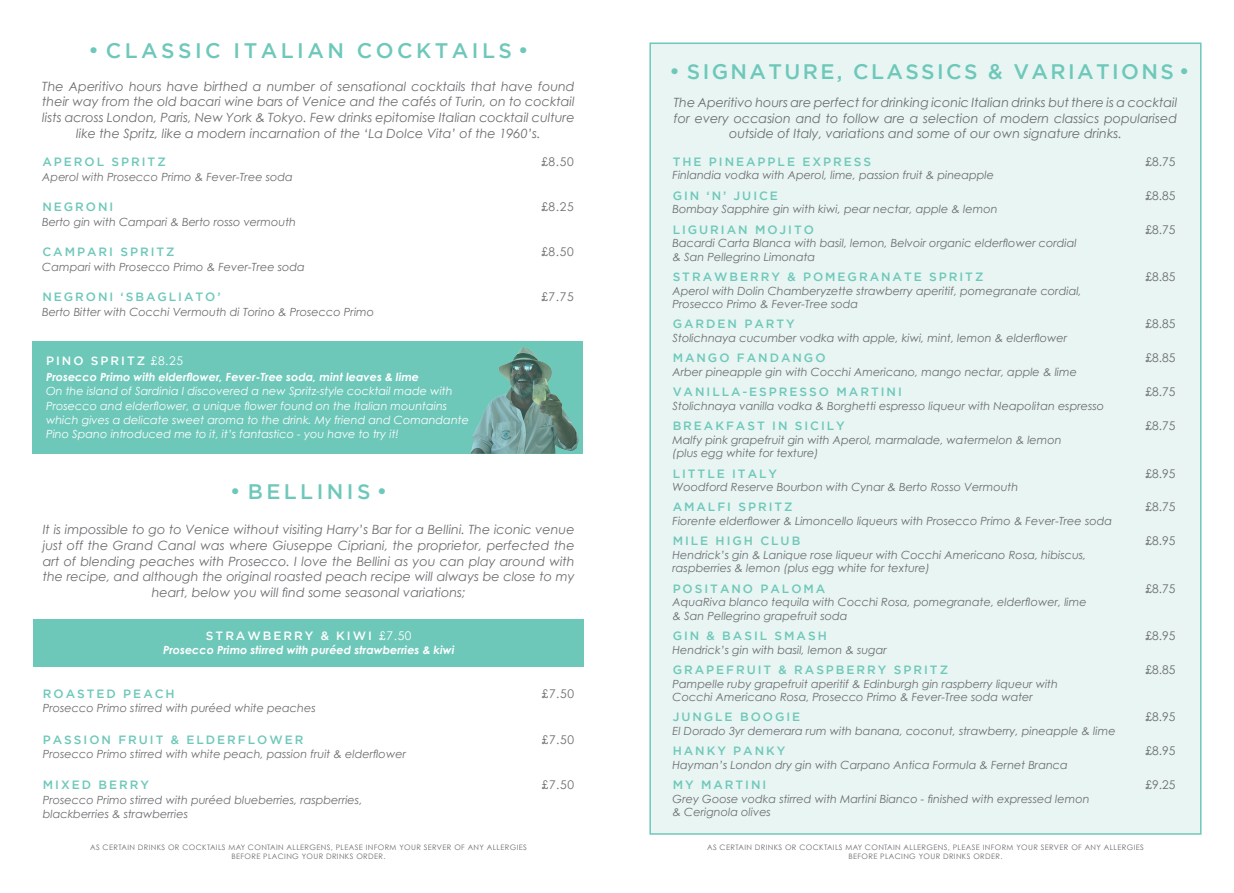
<style>
.page{position:relative;width:1234px;height:893px;background:#fff}
.page>*{position:absolute;margin:0;border:0;box-sizing:border-box;transform-origin:0 0}
.t1{font:500 21px "Gotham";letter-spacing:.165em;color:#6ec8ba}
.t2{font:500 21px "Gotham";letter-spacing:.115em;color:#6ec8ba}
.t3{font:italic 12.75px/15.8px "Century Gothic";color:#6c6d70;text-align:center}
.t4{font:500 12px "Gotham";letter-spacing:.165em;color:#6ec8ba}
.t5{font:12px "Century Gothic";color:#6c6d70}
.t6{font:500 12px "Gotham";letter-spacing:.165em;color:#fff}
.t7{font:italic 11.25px "Century Gothic";color:#6c6d70}
.t8{font:italic 11.25px "Century Gothic";color:#fff}
.t9{font:italic 700 11.25px "Century Gothic";color:#fff}
.t10{font:7.5px "Century Gothic";letter-spacing:.05em;color:#6c6d70}
.s1{font-family:"Century Gothic";font-weight:400}
</style>
<div class="page">
<div style="left:33px;top:619px;width:550px;height:48px;background:#6ec8ba"></div>
<div style="left:649px;top:43px;width:552px;height:792px;background:#e8f5f3;border:2px solid #6ec8ba"></div>
<div style="left:32px;top:341px;width:550px;height:113px;background:#6ec8ba"></div>
<img style="left:470px;top:347px;width:109px;height:107px">
<p class="t1" style="left:88px;top:38px;width:441px"><sup>●</sup> CLASSIC ITALIAN COCKTAILS <sup>●</sup></p>
<p class="t3" style="left:42px;top:78px;width:533px">The Aperitivo hours have birthed a number of sensational cocktails that have found their way from the old bacari wine bars of Venice and the cafés of Turin, on to cocktail lists across London, Paris, New York &amp; Tokyo. Few drinks epitomise Italian cocktail culture like the Spritz, like a modern incarnation of the ‘La Dolce Vita’ of the 1960’s.</p>
<p class="t4" style="left:42px;top:155px;width:125px">APEROL SPRITZ</p>
<p class="t5" style="left:541px;top:154px;width:34px">£8.50</p>
<p class="t7" style="left:42px;top:170px;width:252px">Aperol with Prosecco Primo &amp; Fever-Tree soda</p>
<p class="t4" style="left:42px;top:200px;width:72px">NEGRONI</p>
<p class="t5" style="left:541px;top:199px;width:34px">£8.25</p>
<p class="t7" style="left:42px;top:215px;width:255px">Berto gin with Campari &amp; Berto rosso vermouth</p>
<p class="t4" style="left:42px;top:245px;width:134px">CAMPARI SPRITZ</p>
<p class="t5" style="left:541px;top:244px;width:34px">£8.50</p>
<p class="t7" style="left:42px;top:260px;width:264px">Campari with Prosecco Primo &amp; Fever-Tree soda</p>
<p class="t4" style="left:42px;top:290px;width:180px">NEGRONI ‘SBAGLIATO’</p>
<p class="t5" style="left:541px;top:289px;width:34px">£7.75</p>
<p class="t7" style="left:42px;top:305px;width:333px">Berto Bitter with Cocchi Vermouth di Torino &amp; Prosecco Primo</p>
<p class="t6" style="left:46px;top:354px;width:138px">PINO SPRITZ <span class="s1">£8.25</span></p>
<p class="t9" style="left:46px;top:370px;width:374px">Prosecco Primo with elderflower, Fever-Tree soda, mint leaves &amp; lime</p>
<p class="t8" style="left:46px;top:384px;width:408px">On the island of Sardinia I discovered a new Spritz-style cocktail made with</p>
<p class="t8" style="left:46px;top:399px;width:402px">Prosecco and elderflower, a unique flower found on the Italian mountains</p>
<p class="t8" style="left:46px;top:413px;width:424px">which gives a delicate sweet aroma to the drink. My friend and Comandante</p>
<p class="t8" style="left:46px;top:427px;width:354px">Pino Spano introduced me to it, it’s fantastico - you have to try it!</p>
<p class="t1" style="left:230px;top:480px;width:158px"><sup>●</sup> BELLINIS <sup>●</sup></p>
<p class="t3" style="left:43px;top:522px;width:533px">It is impossible to go to Venice without visiting Harry’s Bar for a Bellini. The iconic venue just off the Grand Canal was where Giuseppe Cipriani, the proprietor, perfected the art of blending peaches with Prosecco. I love the Bellini as you can play around with the recipe, and although the original roasted peach recipe will always be close to my heart, below you will find some seasonal variations;</p>
<p class="t6" style="left:206px;top:629px;width:207px">STRAWBERRY &amp; KIWI <span class="s1">£7.50</span></p>
<p class="t9" style="left:163px;top:643px;width:293px">Prosecco Primo stirred with puréed strawberries &amp; kiwi</p>
<p class="t4" style="left:43px;top:687px;width:133px">ROASTED PEACH</p>
<p class="t5" style="left:541px;top:686px;width:34px">£7.50</p>
<p class="t7" style="left:43px;top:701px;width:274px">Prosecco Primo stirred with puréed white peaches</p>
<p class="t4" style="left:43px;top:732px;width:262px">PASSION FRUIT &amp; ELDERFLOWER</p>
<p class="t5" style="left:541px;top:732px;width:34px">£7.50</p>
<p class="t7" style="left:43px;top:747px;width:365px">Prosecco Primo stirred with white peach, passion fruit &amp; elderflower</p>
<p class="t4" style="left:43px;top:778px;width:108px">MIXED BERRY</p>
<p class="t5" style="left:541px;top:778px;width:34px">£7.50</p>
<p class="t7" style="left:43px;top:793px;width:321px">Prosecco Primo stirred with puréed blueberries, raspberries,</p>
<p class="t7" style="left:43px;top:807px;width:147px">blackberries &amp; strawberries</p>
<p class="t10" style="left:90px;top:842px;width:438px">AS CERTAIN DRINKS OR COCKTAILS MAY CONTAIN ALLERGENS, PLEASE INFORM YOUR SERVER OF ANY ALLERGIES</p>
<p class="t10" style="left:231px;top:851px;width:155px">BEFORE PLACING YOUR DRINKS ORDER.</p>
<p class="t2" style="left:669px;top:59px;width:521px"><sup>●</sup> SIGNATURE, CLASSICS &amp; VARIATIONS <sup>●</sup></p>
<p class="t3" style="left:673px;top:94px;width:505px">The Aperitivo hours are perfect for drinking iconic Italian drinks but there is a cocktail for every occasion and to follow are a selection of modern classics popularised outside of Italy, variations and some of our own signature drinks.</p>
<p class="t4" style="left:672px;top:155px;width:200px">THE PINEAPPLE EXPRESS</p>
<p class="t5" style="left:1145px;top:154px;width:31px">£8.75</p>
<p class="t7" style="left:672px;top:168px;width:323px">Finlandia vodka with Aperol, lime, passion fruit &amp; pineapple</p>
<p class="t4" style="left:672px;top:189px;width:107px">GIN ‘N’ JUICE</p>
<p class="t5" style="left:1145px;top:188px;width:31px">£8.85</p>
<p class="t7" style="left:672px;top:202px;width:326px">Bombay Sapphire gin with kiwi, pear nectar, apple &amp; lemon</p>
<p class="t4" style="left:672px;top:223px;width:143px">LIGURIAN MOJITO</p>
<p class="t5" style="left:1145px;top:222px;width:31px">£8.75</p>
<p class="t7" style="left:672px;top:236px;width:405px">Bacardi Carta Blanca with basil, lemon, Belvoir organic elderflower cordial</p>
<p class="t7" style="left:672px;top:250px;width:144px">&amp; San Pellegrino Limonata</p>
<p class="t4" style="left:672px;top:270px;width:312px">STRAWBERRY &amp; POMEGRANATE SPRITZ</p>
<p class="t5" style="left:1145px;top:269px;width:31px">£8.85</p>
<p class="t7" style="left:672px;top:284px;width:410px">Aperol with Dolin Chamberyzette strawberry aperitif, pomegranate cordial,</p>
<p class="t7" style="left:672px;top:297px;width:187px">Prosecco Primo &amp; Fever-Tree soda</p>
<p class="t4" style="left:672px;top:317px;width:124px">GARDEN PARTY</p>
<p class="t5" style="left:1145px;top:317px;width:31px">£8.85</p>
<p class="t7" style="left:672px;top:331px;width:396px">Stolichnaya cucumber vodka with apple, kiwi, mint, lemon &amp; elderflower</p>
<p class="t4" style="left:672px;top:351px;width:154px">MANGO FANDANGO</p>
<p class="t5" style="left:1145px;top:351px;width:31px">£8.85</p>
<p class="t7" style="left:672px;top:365px;width:406px">Arber pineapple gin with Cocchi Americano, mango nectar, apple &amp; lime</p>
<p class="t4" style="left:672px;top:385px;width:230px">VANILLA-ESPRESSO MARTINI</p>
<p class="t5" style="left:1145px;top:385px;width:31px">£8.75</p>
<p class="t7" style="left:672px;top:399px;width:433px">Stolichnaya vanilla vodka &amp; Borghetti espresso liqueur with Neapolitan espresso</p>
<p class="t4" style="left:672px;top:419px;width:174px">BREAKFAST IN SICILY</p>
<p class="t5" style="left:1145px;top:418px;width:31px">£8.75</p>
<p class="t7" style="left:672px;top:433px;width:390px">Malfy pink grapefruit gin with Aperol, marmalade, watermelon &amp; lemon</p>
<p class="t7" style="left:672px;top:446px;width:148px">(plus egg white for texture)</p>
<p class="t4" style="left:672px;top:466px;width:106px">LITTLE ITALY</p>
<p class="t5" style="left:1145px;top:466px;width:31px">£8.95</p>
<p class="t7" style="left:672px;top:480px;width:347px">Woodford Reserve Bourbon with Cynar &amp; Berto Rosso Vermouth</p>
<p class="t4" style="left:672px;top:500px;width:121px">AMALFI SPRITZ</p>
<p class="t5" style="left:1145px;top:500px;width:31px">£8.75</p>
<p class="t7" style="left:672px;top:514px;width:441px">Fiorente elderflower &amp; Limoncello liqueurs with Prosecco Primo &amp; Fever-Tree soda</p>
<p class="t4" style="left:672px;top:534px;width:129px">MILE HIGH CLUB</p>
<p class="t5" style="left:1145px;top:534px;width:31px">£8.95</p>
<p class="t7" style="left:672px;top:548px;width:415px">Hendrick’s gin &amp; Lanique rose liqueur with Cocchi Americano Rosa, hibiscus,</p>
<p class="t7" style="left:672px;top:561px;width:259px">raspberries &amp; lemon (plus egg white for texture)</p>
<p class="t4" style="left:672px;top:582px;width:154px">POSITANO PALOMA</p>
<p class="t5" style="left:1145px;top:581px;width:31px">£8.75</p>
<p class="t7" style="left:672px;top:595px;width:415px">AquaRiva blanco tequila with Cocchi Rosa, pomegranate, elderflower, lime</p>
<p class="t7" style="left:672px;top:609px;width:176px">&amp; San Pellegrino grapefruit soda</p>
<p class="t4" style="left:672px;top:629px;width:156px">GIN &amp; BASIL SMASH</p>
<p class="t5" style="left:1145px;top:628px;width:31px">£8.95</p>
<p class="t7" style="left:672px;top:643px;width:216px">Hendrick’s gin with basil, lemon &amp; sugar</p>
<p class="t4" style="left:672px;top:663px;width:277px">GRAPEFRUIT &amp; RASPBERRY SPRITZ</p>
<p class="t5" style="left:1145px;top:662px;width:31px">£8.85</p>
<p class="t7" style="left:672px;top:677px;width:387px">Pampelle ruby grapefruit aperitif &amp; Edinburgh gin raspberry liqueur with</p>
<p class="t7" style="left:672px;top:690px;width:362px">Cocchi Americano Rosa, Prosecco Primo &amp; Fever-Tree soda water</p>
<p class="t4" style="left:672px;top:710px;width:129px">JUNGLE BOOGIE</p>
<p class="t5" style="left:1145px;top:710px;width:31px">£8.95</p>
<p class="t7" style="left:672px;top:724px;width:444px">El Dorado 3yr demerara rum with banana, coconut, strawberry, pineapple &amp; lime</p>
<p class="t4" style="left:672px;top:744px;width:114px">HANKY PANKY</p>
<p class="t5" style="left:1145px;top:744px;width:31px">£8.95</p>
<p class="t7" style="left:672px;top:758px;width:396px">Hayman’s London dry gin with Carpano Antica Formula &amp; Fernet Branca</p>
<p class="t4" style="left:672px;top:778px;width:95px">MY MARTINI</p>
<p class="t5" style="left:1145px;top:778px;width:31px">£9.25</p>
<p class="t7" style="left:672px;top:792px;width:418px">Grey Goose vodka stirred with Martini Bianco - finished with expressed lemon</p>
<p class="t7" style="left:672px;top:805px;width:100px">&amp; Cerignola olives</p>
<p class="t10" style="left:707px;top:842px;width:438px">AS CERTAIN DRINKS OR COCKTAILS MAY CONTAIN ALLERGENS, PLEASE INFORM YOUR SERVER OF ANY ALLERGIES</p>
<p class="t10" style="left:848px;top:851px;width:155px">BEFORE PLACING YOUR DRINKS ORDER.</p>
</div>
